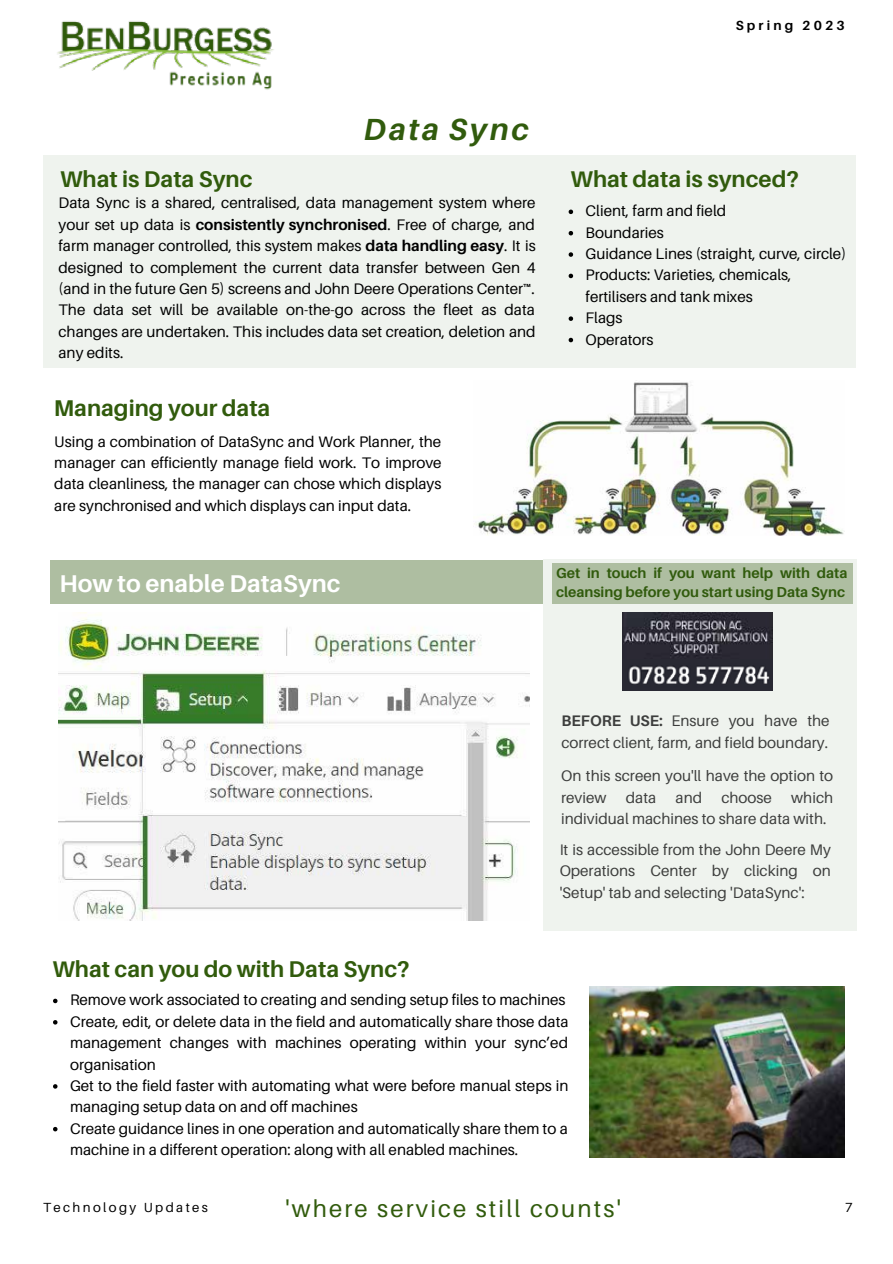
<style>
.page{position:relative;width:893px;height:1264px;background:#fff}
.page>*{position:absolute;margin:0;border:0;box-sizing:border-box;transform-origin:0 0}
.t1{font:italic 700 30.6px "Aileron";letter-spacing:.09em;color:#315b0d}
.t2{font:700 24.3px "Aileron";color:#fff}
.t3{font:24px "Aileron";letter-spacing:.09em;color:#315b0c}
.t4{font:700 22.8px "Aileron";color:#315b0c}
.t5{font:15.3px/21.3px "Aileron";color:#000}
.t6{font:700 14.4px/19px "Aileron";color:#315b0d}
.t7{font:13.2px "Aileron";letter-spacing:.18em;color:#000}
.t8{font:700 13.2px "Aileron";letter-spacing:.24em;color:#000}
.s1{font-weight:700}
</style>
<div class="page">
<div style="left:543px;top:559px;width:313px;height:371px;background:#eff3ee"></div>
<img style="left:57px;top:21px;width:217px;height:69px">
<div style="left:43px;top:155px;width:813px;height:212px;background:#eff3ee"></div>
<svg style="left:568px;top:209px;width:5px;height:5px"></svg>
<svg style="left:568px;top:231px;width:5px;height:4px"></svg>
<svg style="left:568px;top:252px;width:5px;height:5px"></svg>
<svg style="left:568px;top:274px;width:5px;height:4px"></svg>
<svg style="left:568px;top:316px;width:5px;height:5px"></svg>
<svg style="left:568px;top:338px;width:5px;height:4px"></svg>
<div style="left:50px;top:560px;width:492px;height:44px;background:#aebea1"></div>
<img style="left:59px;top:613px;width:470px;height:307px">
<img style="left:475px;top:382px;width:369px;height:153px">
<svg style="left:53px;top:998px;width:4px;height:5px"></svg>
<svg style="left:53px;top:1020px;width:4px;height:4px"></svg>
<svg style="left:53px;top:1084px;width:4px;height:4px"></svg>
<svg style="left:53px;top:1126px;width:4px;height:5px"></svg>
<div style="left:552px;top:564px;width:300px;height:40px;background:#aebea1"></div>
<img style="left:589px;top:986px;width:255px;height:171px">
<img style="left:622px;top:658px;width:150px;height:32px">
<img style="left:622px;top:613px;width:150px;height:45px">
<h3 class="t4" style="left:60px;top:166px;width:194px">What is Data Sync</h3>
<h1 class="t1" style="left:364px;top:112px;width:167px">Data Sync</h1>
<p class="t8" style="left:735px;top:18px;width:111px">Spring 2023</p>
<h3 class="t4" style="left:570px;top:166px;width:230px">What data is synced?</h3>
<p class="t5" style="left:58px;top:193px;width:478px;text-align:justify">Data Sync is a shared, centralised, data management system where your set up data is <span class="s1">consistently synchronised</span>. Free of charge, and farm manager controlled, this system makes <span class="s1">data handling easy</span>. It is designed to complement the current data transfer between Gen 4 (and in the future Gen 5) screens and John Deere Operations Center™.<br>The data set will be available on-the-go across the fleet as data changes are undertaken. This includes data set creation, deletion and any edits.</p>
<p class="t5" style="left:585px;top:200px;width:262px">Client, farm and field<br>Boundaries<br>Guidance Lines (straight, curve, circle)<br>Products: Varieties, chemicals, fertilisers and tank mixes<br>Flags<br>Operators</p>
<h3 class="t4" style="left:54px;top:395px;width:218px">Managing your data</h3>
<p class="t5" style="left:54px;top:431px;width:389px;text-align:justify">Using a combination of DataSync and Work Planner, the manager can efficiently manage field work. To improve data cleanliness, the manager can chose which displays are synchronised and which displays can input data.</p>
<h2 class="t2" style="left:59px;top:569px;width:282px">How to enable DataSync</h2>
<p class="t6" style="left:556px;top:563px;width:293px">Get in touch if you want help with data cleansing before you start using Data Sync</p>
<p class="t5" style="left:561px;top:710px;width:269px"><span class="s1">BEFORE USE:</span> Ensure you have the correct client, farm, and field boundary.</p>
<p class="t5" style="left:561px;top:765px;width:273px">On this screen you'll have the option to review</p>
<p class="t5" style="left:561px;top:787px;width:273px;text-indent:230px">which individual machines to share data with.</p>
<p class="t5" style="left:625px;top:787px;width:32px">data</p>
<p class="t5" style="left:675px;top:787px;width:28px">and</p>
<p class="t5" style="left:721px;top:787px;width:52px">choose</p>
<p class="t5" style="left:559px;top:839px;width:273px;text-align:justify">It is accessible from the John Deere My Operations Center by clicking on 'Setup' tab and selecting 'DataSync':</p>
<h3 class="t4" style="left:52px;top:956px;width:359px">What can you do with Data Sync?</h3>
<p class="t5" style="left:70px;top:989px;width:500px">Remove work associated to creating and sending setup files to machines Create, edit, or delete data in the field and automatically share those data management changes with machines operating within your sync’ed organisation<br>Get to the field faster with automating what were before manual steps in managing setup data on and off machines<br>Create guidance lines in one operation and automatically share them to a machine in a different operation: along with all enabled machines.</p>
<p class="t7" style="left:43px;top:1200px;width:166px">Technology Updates</p>
<h3 class="t3" style="left:285px;top:1194px;width:337px">'where service still counts'</h3>
<p class="t7" style="left:845px;top:1200px;width:9px">7</p>
</div>
